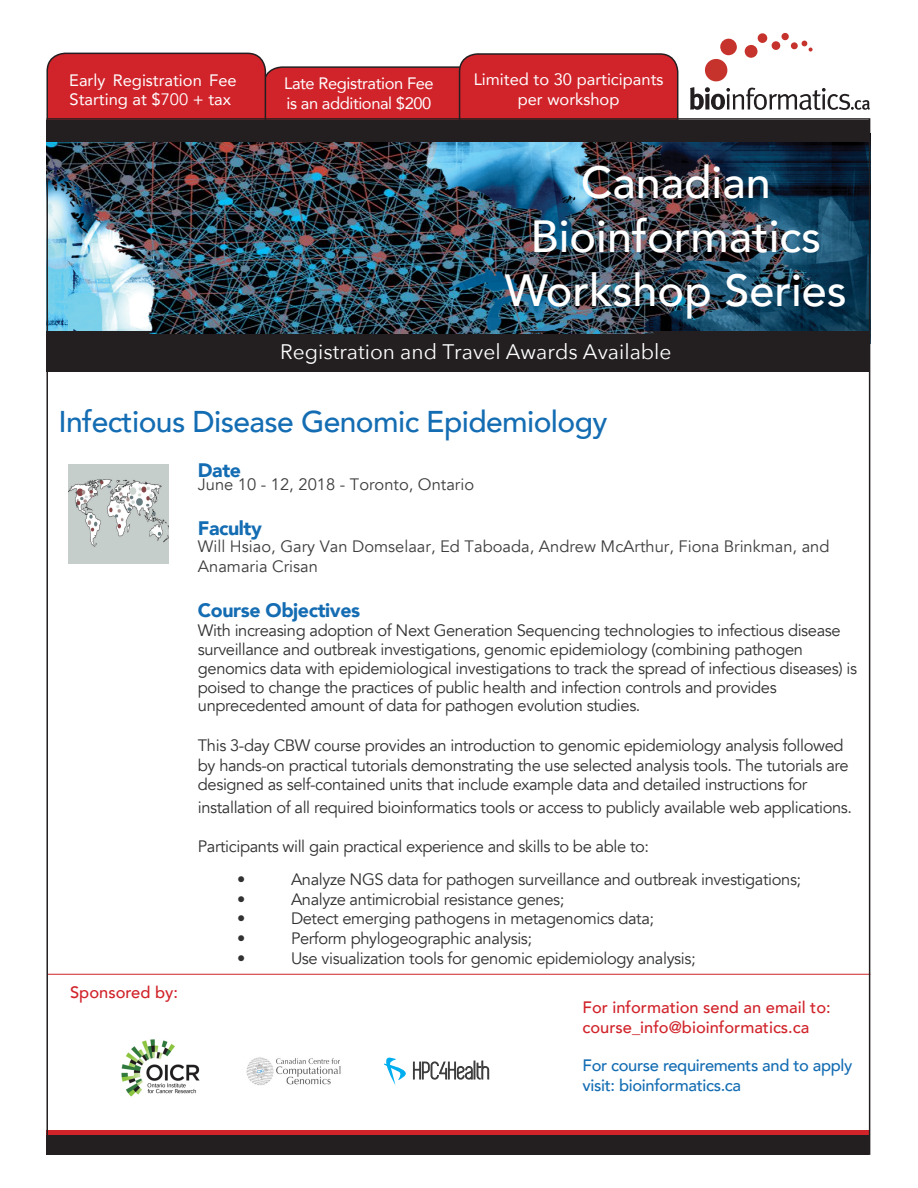
<style>
.page{position:relative;width:918px;height:1188px;background:#fff}
.page>*{position:absolute;margin:0;border:0;box-sizing:border-box;transform-origin:0 0}
.t1{font:500 45px/54px "Avenir";color:#fff;text-align:center}
.t2{font:500 30px "Avenir";letter-spacing:-.02em;color:#146db3}
.t3{font:21px "Avenir Next";color:#fff}
.t4{font:900 19.5px "Avenir";letter-spacing:-.02em;color:#146db3}
.t5{font:16.5px/18.9px "Avenir";letter-spacing:-.025em;color:#313132}
.t6{font:16.5px/19.8px "Avenir";color:#3e3e3f}
.t7{font:16.5px/19.8px "Avenir";color:#fff;text-align:center}
.t8{font:500 16.5px/19.8px "Avenir";color:#d1232a}
.t9{font:500 16.5px/19.8px "Avenir";letter-spacing:-.02em;color:#146db3}
.t10{font:16.5px/19.8px "Avenir";letter-spacing:-.025em;color:#fff}
.s1{font-style:inherit}
</style>
<div class="page">
<div style="left:46px;top:1131px;width:823px;height:9px;background:#d1232a"></div>
<div style="left:46px;top:1135px;width:823px;height:20px;background:#231f20"></div>
<svg style="left:46px;top:52px;width:633px;height:66px;background:#cf353b"></svg>
<div style="left:46px;top:120px;width:824px;height:21px;background:#231f20"></div>
<div style="left:757px;top:33px;width:11px;height:10px;background:#c6322c;border-radius:50%"></div>
<div style="left:781px;top:33px;width:8px;height:7px;background:#c6322c;border-radius:50%"></div>
<svg style="left:690px;top:38px;width:180px;height:72px"></svg>
<div style="left:46px;top:332px;width:824px;height:40px;background:#231f20"></div>
<hr style="left:48px;top:974px;width:822px;height:1px;background:#d1232a">
<img style="left:121px;top:1039px;width:79px;height:58px">
<img style="left:246px;top:1057px;width:95px;height:28px">
<svg style="left:385px;top:1057px;width:104px;height:28px"></svg>
<img style="left:47px;top:142px;width:824px;height:191px">
<img style="left:69px;top:464px;width:100px;height:100px">
<p class="t7" style="left:69px;top:69px;width:169px;text-align:left">Early Registration Fee<br>Starting at $<span class="s1">700</span> + tax</p>
<p class="t10" style="left:284px;top:73px;width:151px">Late Registration Fee is an additional $200</p>
<p class="t7" style="left:474px;top:69px;width:191px">Limited to 30 participants per workshop</p>
<h1 class="t1" style="left:505px;top:153px;width:344px">Canadian<br>Bioinformatics<br>Workshop Series</h1>
<p class="t3" style="left:280px;top:334px;width:393px">Registration and Travel Awards Available</p>
<p class="t2" style="left:59px;top:396px;width:551px">Infectious Disease Genomic Epidemiology</p>
<p class="t4" style="left:198px;top:453px;width:45px">Date</p>
<p class="t6" style="left:198px;top:475px;width:278px">June 10 - 12, 2018 - Toronto, Ontario</p>
<p class="t4" style="left:198px;top:512px;width:66px">Faculty</p>
<p class="t6" style="left:198px;top:536px;width:633px">Will Hsiao, Gary Van Domselaar, Ed Taboada, Andrew McArthur, Fiona Brinkman, and<br>Anamaria Crisan</p>
<p class="t4" style="left:198px;top:593px;width:164px">Course Objectives</p>
<p class="t5" style="left:198px;top:621px;width:661px">With increasing adoption of Next Generation Sequencing technologies to infectious disease surveillance and outbreak investigations, genomic epidemiology (combining pathogen genomics data with epidemiological investigations to track the spread of infectious diseases) is poised to change the practices of public health and infection controls and provides unprecedented amount of data for pathogen evolution studies.</p>
<p class="t5" style="left:198px;top:736px;width:652px;line-height:19.6px">This 3-day CBW course provides an introduction to genomic epidemiology analysis followed by hands-on practical tutorials demonstrating the use selected analysis tools. The tutorials are designed as self-contained units that include example data and detailed instructions for</p>
<p class="t5" style="left:198px;top:798px;width:656px">installation of all required bioinformatics tools or access to publicly available web applications.</p>
<p class="t5" style="left:198px;top:837px;width:453px">Participants will gain practical experience and skills to be able to:</p>
<p class="t8" style="left:70px;top:982px;width:109px">Sponsored by:</p>
<p class="t5" style="left:237px;top:870px;width:10px">•</p>
<p class="t5" style="left:291px;top:870px;width:512px">Analyze NGS data for pathogen surveillance and outbreak investigations;</p>
<p class="t5" style="left:237px;top:890px;width:10px">•</p>
<p class="t5" style="left:291px;top:890px;width:275px">Analyze antimicrobial resistance genes;</p>
<p class="t5" style="left:237px;top:909px;width:10px">•</p>
<p class="t5" style="left:291px;top:909px;width:365px">Detect emerging pathogens in metagenomics data;</p>
<p class="t5" style="left:237px;top:929px;width:10px">•</p>
<p class="t5" style="left:291px;top:929px;width:243px">Perform phylogeographic analysis;</p>
<p class="t5" style="left:237px;top:949px;width:10px">•</p>
<p class="t5" style="left:291px;top:949px;width:406px">Use visualization tools for genomic epidemiology analysis;</p>
<p class="t8" style="left:583px;top:997px;width:250px">For information send an email to: course_info@bioinformatics.ca</p>
<p class="t9" style="left:583px;top:1054px;width:271px">For course requirements and to apply visit: bioinformatics.ca</p>
</div>
